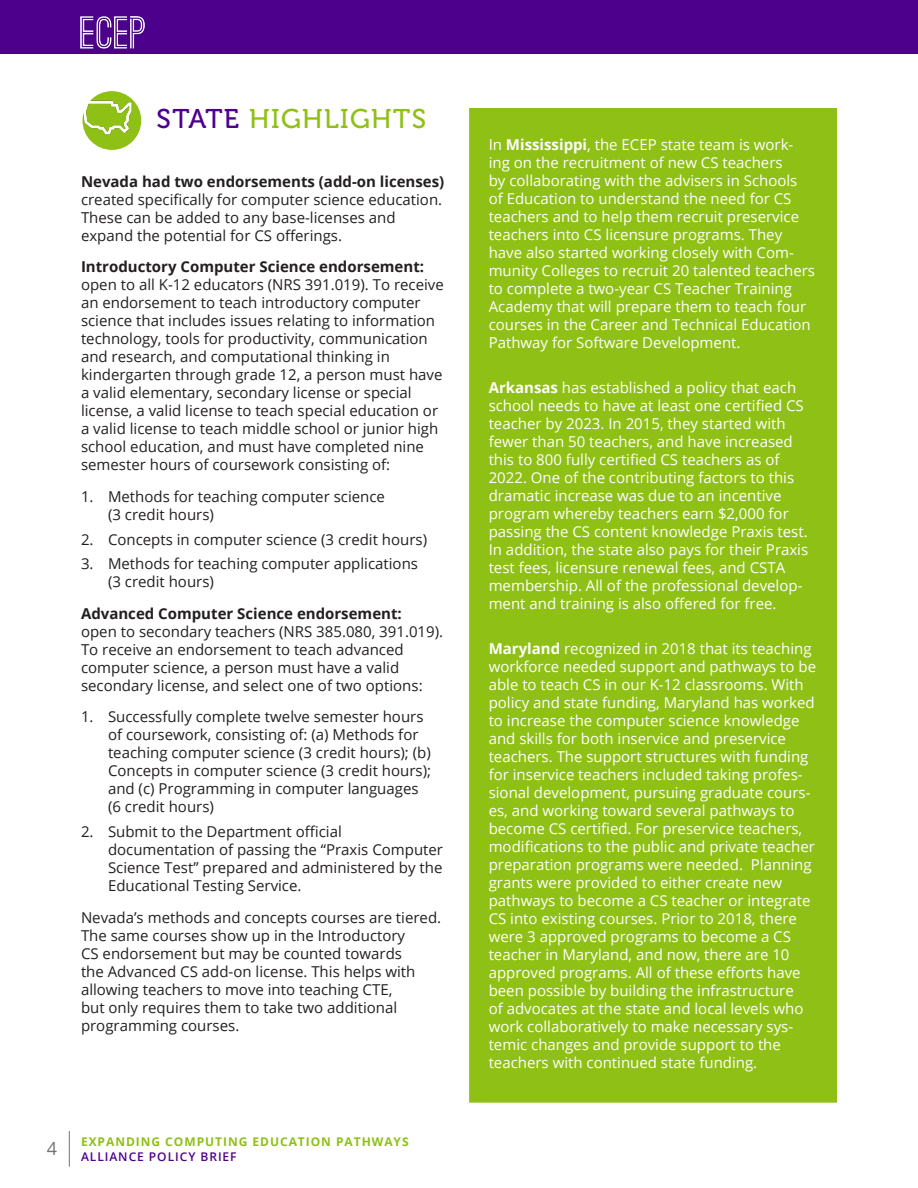
<style>
.page{position:relative;width:918px;height:1188px;background:#fff}
.page>*{position:absolute;margin:0;border:0;box-sizing:border-box;transform-origin:0 0}
.Heading_1{font:27px "Museo 500";letter-spacing:.05em;color:#8fc016}
.t1{font:18px "Open Sans";color:#737373}
.t2{font:15px/18px "Open Sans";color:#fff}
.t3{font:15px/18px "Open Sans";color:#231f20}
.t4{font:700 12px "Open Sans";letter-spacing:.08em;color:#8fc016}
.t5{font:600 12px "Open Sans";letter-spacing:.08em;color:#4d008c}
.s1{color:#4d008c}
.s2{font-weight:700}
</style>
<div class="page">
<hr style="left:69px;top:1131px;width:1px;height:36px;background:#737373">
<div style="left:0;top:0;width:918px;height:54px;background:#4d008c"></div>
<img style="left:80px;top:16px;width:65px;height:33px">
<div style="left:469px;top:108px;width:368px;height:995px;background:#8fc016;border:2px solid #8fc016"></div>
<div style="left:82px;top:90px;width:60px;height:61px;background:#8fc016;border-radius:50%"></div>
<img style="left:84px;top:93px;width:47px;height:48px">
<div style="left:81px;top:90px;width:62px;height:61px;border:2px solid #fff;border-radius:50%"></div>
<p class="Heading_1" style="left:157px;top:104px;width:271px"><span class="s1">STATE</span> HIGHLIGHTS</p>
<p class="t3" style="left:81px;top:172px;width:365px"><span class="s2">Nevada had two endorsements (add-on licenses) </span>created specifically for computer science education.<br>These can be added to any base-licenses and expand the potential for CS offerings.</p>
<p class="t3" style="left:81px;top:258px;width:364px"><span class="s2">Introductory Computer Science endorsement: </span>open to all K-12 educators (NRS 391.019). To receive an endorsement to teach introductory computer science that includes issues relating to information technology, tools for productivity, communication and research, and computational thinking in kindergarten through grade 12, a person must have a valid elementary, secondary license or special license, a valid license to teach special education or a valid license to teach middle school or junior high school education, and must have completed nine semester hours of coursework consisting of:</p>
<p class="t3" style="left:108px;top:487px;width:279px;text-indent:-27px">1. Methods for teaching computer science (3 credit hours)</p>
<p class="t3" style="left:81px;top:530px;width:348px">2. Concepts in computer science (3 credit hours)</p>
<p class="t3" style="left:108px;top:555px;width:312px;text-indent:-27px">3. Methods for teaching computer applications (3 credit hours)</p>
<p class="t3" style="left:81px;top:604px;width:364px"><span class="s2">Advanced Computer Science endorsement:<br></span>open to secondary teachers (NRS 385.080, 391.019).<br>To receive an endorsement to teach advanced computer science, a person must have a valid secondary license, and select one of two options:</p>
<p class="t3" style="left:108px;top:708px;width:325px;text-indent:-27px">1. Successfully complete twelve semester hours of coursework, consisting of: (a) Methods for teaching computer science (3 credit hours); (b)<br>Concepts in computer science (3 credit hours); and (c) Programming in computer languages (6 credit hours)</p>
<p class="t3" style="left:108px;top:822px;width:337px;text-indent:-27px">2. Submit to the Department official documentation of passing the “Praxis Computer Science Test” prepared and administered by the Educational Testing Service.</p>
<p class="t3" style="left:81px;top:908px;width:362px">Nevada’s methods and concepts courses are tiered.<br>The same courses show up in the Introductory<br>CS endorsement but may be counted towards<br>the Advanced CS add-on license. This helps with allowing teachers to move into teaching CTE,<br>but only requires them to take two additional programming courses.</p>
<p class="t1" style="left:47px;top:1136px;width:12px">4</p>
<p class="t4" style="left:81px;top:1133px;width:329px">EXPANDING COMPUTING EDUCATION PATHWAYS</p>
<p class="t5" style="left:81px;top:1148px;width:157px">ALLIANCE POLICY BRIEF</p>
<p class="t2" style="left:489px;top:135px;width:328px">In <span class="s2">Mississippi</span>, the ECEP state team is work&shy;ing on the recruitment of new CS teachers<br>by collaborating with the advisers in Schools of Education to understand the need for CS teachers and to help them recruit preservice teachers into CS licensure programs. They have also started working closely with Com&shy;munity Colleges to recruit 20 talented teachers to complete a two-year CS Teacher Training Academy that will prepare them to teach four courses in the Career and Technical Education Pathway for Software Development.</p>
<p class="t2" style="left:489px;top:378px;width:321px"><span class="s2">Arkansas</span> has established a policy that each school needs to have at least one certified CS teacher by 2023. In 2015, they started with fewer than 50 teachers, and have increased this to 800 fully certified CS teachers as of 2022. One of the contributing factors to this dramatic increase was due to an incentive program whereby teachers earn $2,000 for passing the CS content knowledge Praxis test.<br>In addition, the state also pays for their Praxis test fees, licensure renewal fees, and CSTA membership. All of the professional develop&shy;ment and training is also offered for free.</p>
<p class="t2" style="left:489px;top:639px;width:329px"><span class="s2">Maryland</span> recognized in 2018 that its teaching workforce needed support and pathways to be able to teach CS in our K-12 classrooms. With policy and state funding, Maryland has worked to increase the computer science knowledge and skills for both inservice and preservice teachers. The support structures with funding for inservice teachers included taking profes&shy;sional development, pursuing graduate cours&shy;es, and working toward several pathways to become CS certified. For preservice teachers, modifications to the public and private teacher preparation programs were needed. Planning grants were provided to either create new pathways to become a CS teacher or integrate CS into existing courses. Prior to 2018, there were 3 approved programs to become a CS teacher in Maryland, and now, there are 10 approved programs. All of these efforts have been possible by building the infrastructure<br>of advocates at the state and local levels who work collaboratively to make necessary sys&shy;temic changes and provide support to the teachers with continued state funding.</p>
</div>
